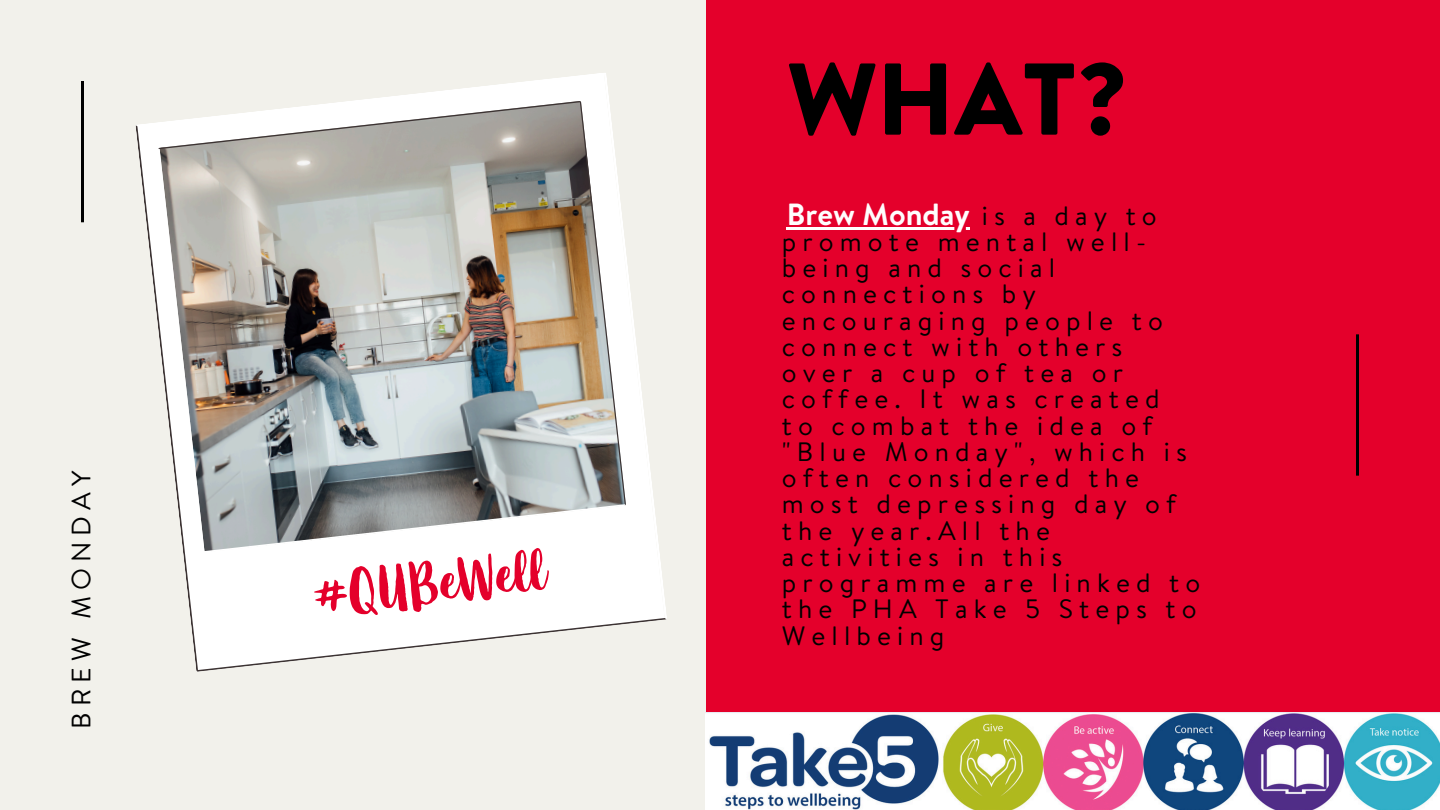
<style>
.page{position:relative;width:1440px;height:810px;background:#f2f1eb}
.page>*{position:absolute;margin:0;border:0;box-sizing:border-box;transform-origin:0 0}
.t1{font:900 101.7px "Brandon Text";color:#000}
.t2{font:60px "Organika Script";color:#e4002b}
.t3{font:700 30.6px "Brandon Text";color:#fffdfd}
.t4{font:26.6px/26.2px "Brandon Text";letter-spacing:.23em;color:#000}
</style>
<div class="page">
<svg style="left:190px;top:619px;width:477px;height:53px"></svg>
<img style="left:136px;top:73px;width:531px;height:546px">
<div style="left:706px;top:0;width:734px;height:810px;background:#e4002b"></div>
<hr style="left:81px;top:81px;width:3px;height:141px;background:#000">
<hr style="left:1356px;top:334px;width:3px;height:142px;background:#000">
<img style="left:706px;top:712px;width:734px;height:98px">
<hr style="left:787px;top:227px;width:183px;height:3px;background:#fffdfd">
<h5 class="t4" style="left:67px;top:729px;width:260px;rotate:-90deg">BREW MONDAY</h5>
<p class="t2" style="left:309px;top:572px;width:234px;rotate:-7deg">#QUBeWell</p>
<h2 class="t1" style="left:787px;top:26px;width:343px">WHAT?</h2>
<h3 class="t3" style="left:787px;top:192px;width:185px">Brew Monday</h3>
<h1 class="t4" style="left:782px;top:202px;width:420px;text-indent:200px">is a day to promote mental well&shy;being and social connections by encouraging people to connect with others<br>over a cup of tea or coffee. It was created<br>to combat the idea of "Blue Monday", which is often considered the most depressing day of the year.All the activities in this programme are linked to the PHA Take 5 Steps to<br>Wellbeing</h1>
</div>
